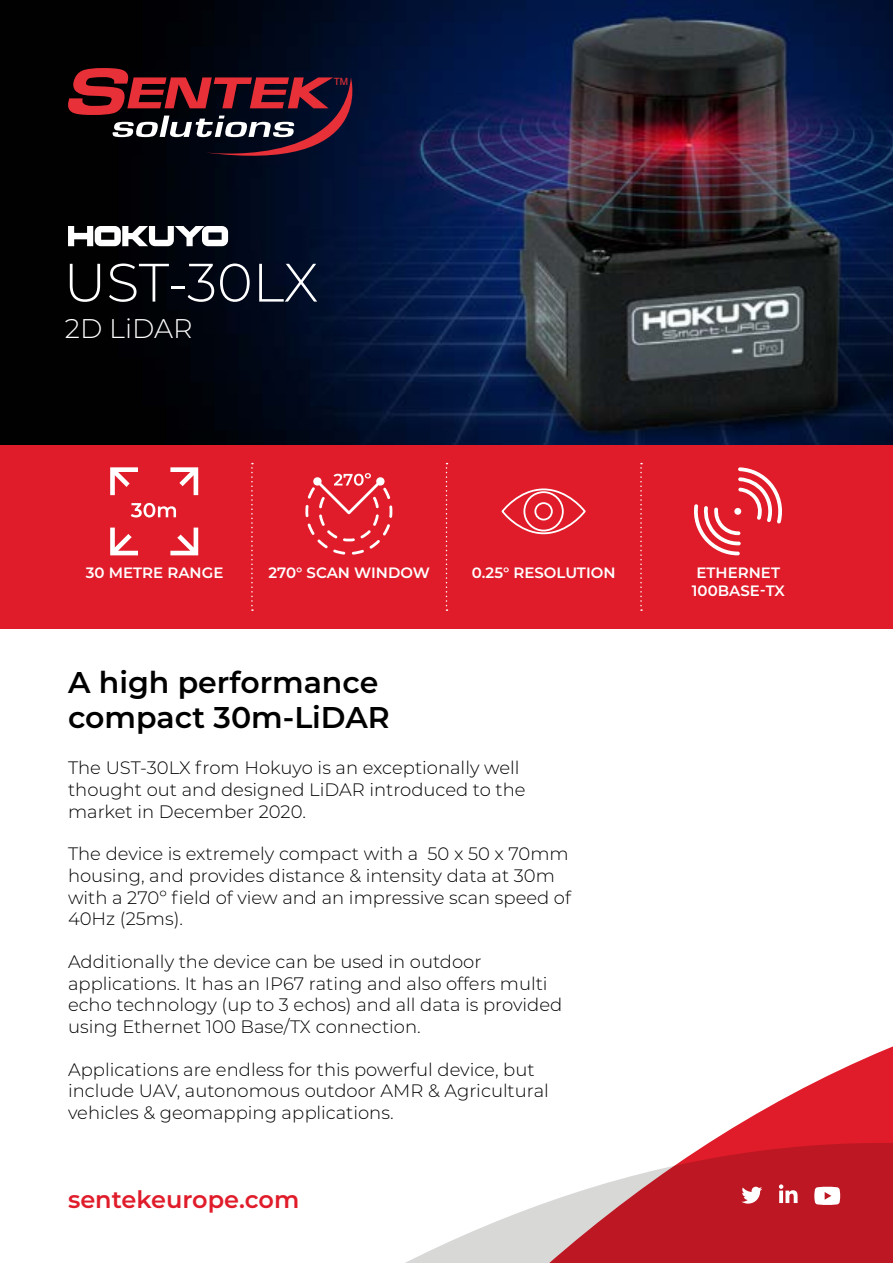
<style>
.page{position:relative;width:893px;height:1263px;background:#fff}
.page>*{position:absolute;margin:0;border:0;box-sizing:border-box;transform-origin:0 0}
.t1{font:300 54px "Montserrat";color:#fff}
.t2{font:600 30px/34.5px "Montserrat";color:#000}
.t3{font:300 27px "Montserrat";color:#fff}
.t4{font:600 24px "Montserrat";color:#e01c2a}
.t5{font:300 18px/21.6px "Montserrat";color:#000}
.t6{font:600 15px/18px "Montserrat";color:#fff;text-align:center}
.t7{font:10.05px "Helvetica";color:#e73037}
</style>
<div class="page">
<div style="left:0;top:444px;width:893px;height:185px;background:#e01c2a"></div>
<svg style="left:251px;top:463px;width:2px;height:148px"></svg>
<svg style="left:446px;top:463px;width:1px;height:148px"></svg>
<svg style="left:640px;top:463px;width:2px;height:148px"></svg>
<img style="left:0;top:0;width:893px;height:444px">
<svg style="left:68px;top:226px;width:160px;height:20px"></svg>
<svg style="left:131px;top:503px;width:45px;height:14px"></svg>
<svg style="left:110px;top:467px;width:28px;height:28px"></svg>
<svg style="left:110px;top:528px;width:28px;height:27px"></svg>
<svg style="left:170px;top:528px;width:28px;height:27px"></svg>
<svg style="left:170px;top:467px;width:28px;height:28px"></svg>
<svg style="left:305px;top:473px;width:87px;height:82px"></svg>
<svg style="left:501px;top:488px;width:85px;height:46px"></svg>
<svg style="left:694px;top:467px;width:88px;height:88px"></svg>
<div style="left:734px;top:508px;width:7px;height:7px;background:#fff;border-radius:50%"></div>
<svg style="left:68px;top:68px;width:284px;height:88px;background:#491f2a"></svg>
<svg style="left:405px;top:1046px;width:488px;height:217px"></svg>
<svg style="left:741px;top:1187px;width:21px;height:16px"></svg>
<svg style="left:779px;top:1184px;width:19px;height:19px"></svg>
<svg style="left:814px;top:1187px;width:26px;height:18px"></svg>
<p class="t7" style="left:334px;top:74px;width:16px">TM</p>
<h1 class="t1" style="left:64px;top:246px;width:256px">UST-30LX</h1>
<h3 class="t3" style="left:65px;top:310px;width:129px">2D LiDAR</h3>
<p class="t6" style="left:86px;top:563px;width:139px">30 METRE RANGE</p>
<p class="t6" style="left:268px;top:563px;width:163px">270° SCAN WINDOW</p>
<p class="t6" style="left:472px;top:563px;width:145px">0.25° RESOLUTION</p>
<p class="t6" style="left:692px;top:563px;width:94px">ETHERNET<br>100BASE-TX</p>
<h2 class="t2" style="left:68px;top:664px;width:323px">A high performance compact 30m-LiDAR</h2>
<p class="t5" style="left:68px;top:757px;width:459px">The UST-30LX from Hokuyo is an exceptionally well thought out and designed LiDAR introduced to the market in December 2020.</p>
<p class="t5" style="left:68px;top:843px;width:504px">The device is extremely compact with a 50 x 50 x 70mm housing, and provides distance &amp; intensity data at 30m with a 270º field of view and an impressive scan speed of 40Hz (25ms).</p>
<p class="t5" style="left:68px;top:950px;width:496px">Additionally the device can be used in outdoor applications. It has an IP67 rating and also offers multi echo technology (up to 3 echos) and all data is provided using Ethernet 100 Base/TX connection.</p>
<p class="t5" style="left:68px;top:1058px;width:482px">Applications are endless for this powerful device, but include UAV, autonomous outdoor AMR &amp; Agricultural vehicles &amp; geomapping applications.</p>
<h3 class="t4" style="left:68px;top:1182px;width:233px">sentekeurope.com</h3>
</div>
